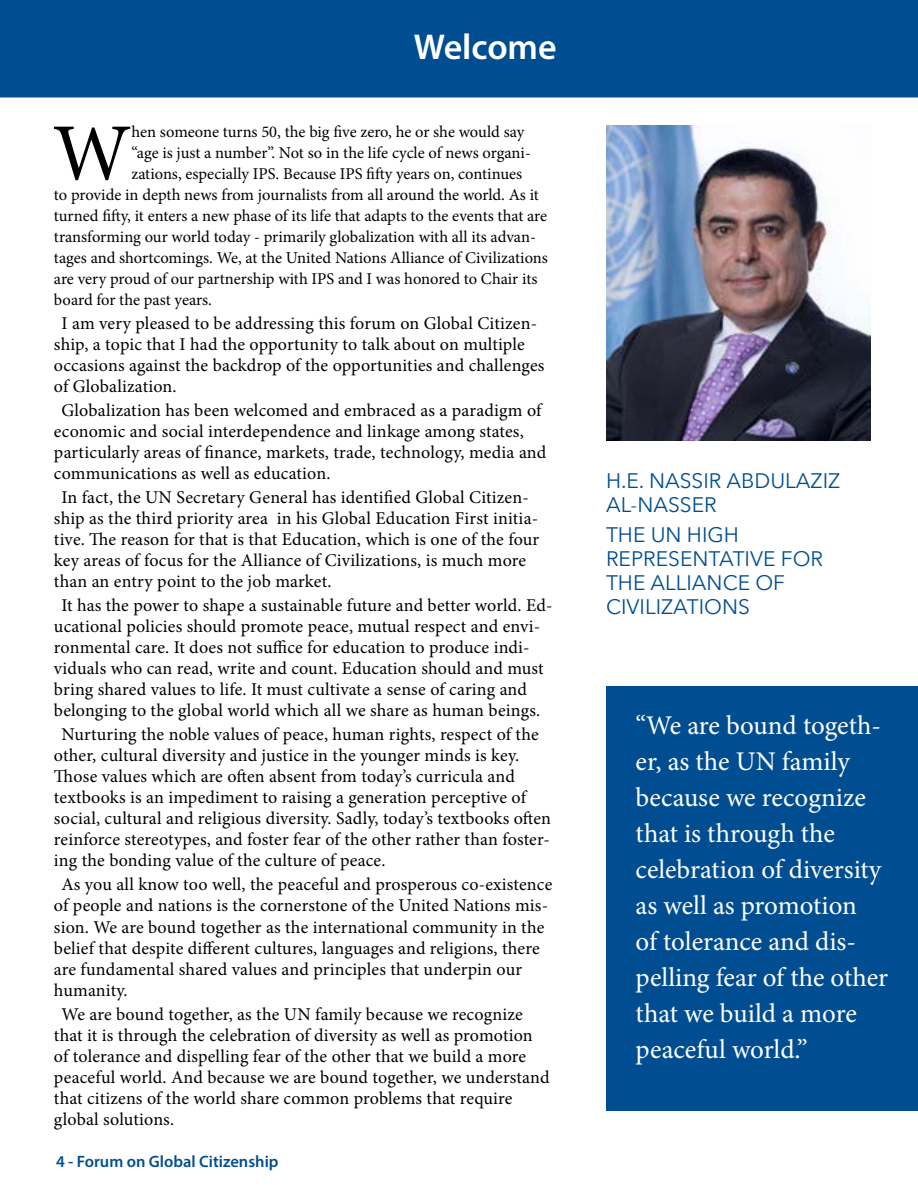
<style>
.page{position:relative;width:918px;height:1188px;background:#fff}
.page>*{position:absolute;margin:0;border:0;box-sizing:border-box;transform-origin:0 0}
.t1{font:81.15px "Minion Pro";color:#000}
.t2{font:600 36px "Myriad Pro";letter-spacing:-.005em;color:#fff}
.t3{font:27px/36px "Minion Pro";letter-spacing:-.005em;color:#fff}
.t4{font:21px/24px "Avenir Next";color:#004e91}
.t5{font:18px/21px "Minion Pro";letter-spacing:.01em;color:#000}
.t6{font:16.5px "Minion Pro";letter-spacing:-.005em;color:#000}
.t7{font:600 16.5px "Myriad Pro";color:#004e91}
</style>
<div class="page">
<svg style="left:0;top:96px;width:918px;height:2px;background:#407aac"></svg>
<div style="left:606px;top:686px;width:312px;height:425px;background:#004e91"></div>
<img style="left:606px;top:125px;width:265px;height:316px">
<div style="left:0;top:0;width:918px;height:96px;background:#004e91"></div>
<h2 class="t2" style="left:414px;top:24px;width:144px">Welcome</h2>
<h1 class="t1" style="left:53px;top:99px;width:80px">W</h1>
<p class="t6" style="left:131px;top:121px;width:394px">hen someone turns 50, the big five zero, he or she would say</p>
<p class="t6" style="left:131px;top:142px;width:401px">“age is just a number”. Not so in the life cycle of news organi-</p>
<p class="t6" style="left:131px;top:163px;width:392px">zations, especially IPS. Because IPS fifty years on, continues</p>
<p class="t6" style="left:54px;top:184px;width:486px">to provide in depth news from journalists from all around the world. As it</p>
<p class="t6" style="left:54px;top:205px;width:495px">turned fifty, it enters a new phase of its life that adapts to the events that are</p>
<p class="t6" style="left:54px;top:226px;width:483px">transforming our world today - primarily globalization with all its advan-</p>
<p class="t6" style="left:54px;top:247px;width:495px">tages and shortcomings. We, at the United Nations Alliance of Civilizations</p>
<p class="t6" style="left:54px;top:268px;width:485px">are very proud of our partnership with IPS and I was honored to Chair its</p>
<p class="t6" style="left:54px;top:289px;width:160px">board for the past years.</p>
<p class="t5" style="left:54px;top:313px;width:492px;text-indent:8px">I am very pleased to be addressing this forum on Global Citizen&shy;ship, a topic that I had the opportunity to talk about on multiple occasions against the backdrop of the opportunities and challenges of Globalization.</p>
<p class="t5" style="left:54px;top:400px;width:494px;text-indent:8px">Globalization has been welcomed and embraced as a paradigm of economic and social interdependence and linkage among states, particularly areas of finance, markets, trade, technology, media and communications as well as education.</p>
<p class="t5" style="left:54px;top:487px;width:487px;text-indent:8px">In fact, the UN Secretary General has identified Global Citizen&shy;ship as the third priority area in his Global Education First initia&shy;tive. The reason for that is that Education, which is one of the four key areas of focus for the Alliance of Civilizations, is much more than an entry point to the job market.</p>
<p class="t5" style="left:54px;top:595px;width:500px;text-indent:8px">It has the power to shape a sustainable future and better world. Ed&shy;ucational policies should promote peace, mutual respect and envi&shy;ronmental care. It does not suffice for education to produce indi&shy;viduals who can read, write and count. Education should and must bring shared values to life. It must cultivate a sense of caring and belonging to the global world which all we share as human beings.</p>
<p class="t5" style="left:54px;top:724px;width:499px;text-indent:8px">Nurturing the noble values of peace, human rights, respect of the other, cultural diversity and justice in the younger minds is key.<br>Those values which are often absent from today’s curricula and textbooks is an impediment to raising a generation perceptive of social, cultural and religious diversity. Sadly, today’s textbooks often reinforce stereotypes, and foster fear of the other rather than foster&shy;ing the bonding value of the culture of peace.</p>
<p class="t5" style="left:54px;top:874px;width:500px;text-indent:8px">As you all know too well, the peaceful and prosperous co-existence of people and nations is the cornerstone of the United Nations mis&shy;sion. We are bound together as the international community in the belief that despite different cultures, languages and religions, there are fundamental shared values and principles that underpin our humanity.</p>
<p class="t5" style="left:54px;top:1003px;width:497px;text-indent:8px">We are bound together, as the UN family because we recognize that it is through the celebration of diversity as well as promotion of tolerance and dispelling fear of the other that we build a more peaceful world. And because we are bound together, we understand that citizens of the world share common problems that require global solutions.</p>
<p class="t7" style="left:56px;top:1151px;width:224px">4 - Forum on Global Citizenship</p>
<p class="t4" style="left:606px;top:468px;width:236px">H.E. NASSIR ABDU LAZIZ<br>AL-NASSER</p>
<p class="t4" style="left:606px;top:522px;width:202px">THE UN HIGH<br>REPRESENTATIVE FOR<br>TH E ALLIANC</p>
<p class="t4" style="left:606px;top:570px;width:181px;text-indent:132px">E OF<br>CIVILIZATION S</p>
<h3 class="t3" style="left:636px;top:708px;width:254px">“We are bound togeth&shy;er, as the UN family because we recognize that is through the celebration of diversity as well as promotion<br>of tolerance and dis&shy;pelling fear of the other that we build a more peaceful world.”</h3>
</div>
